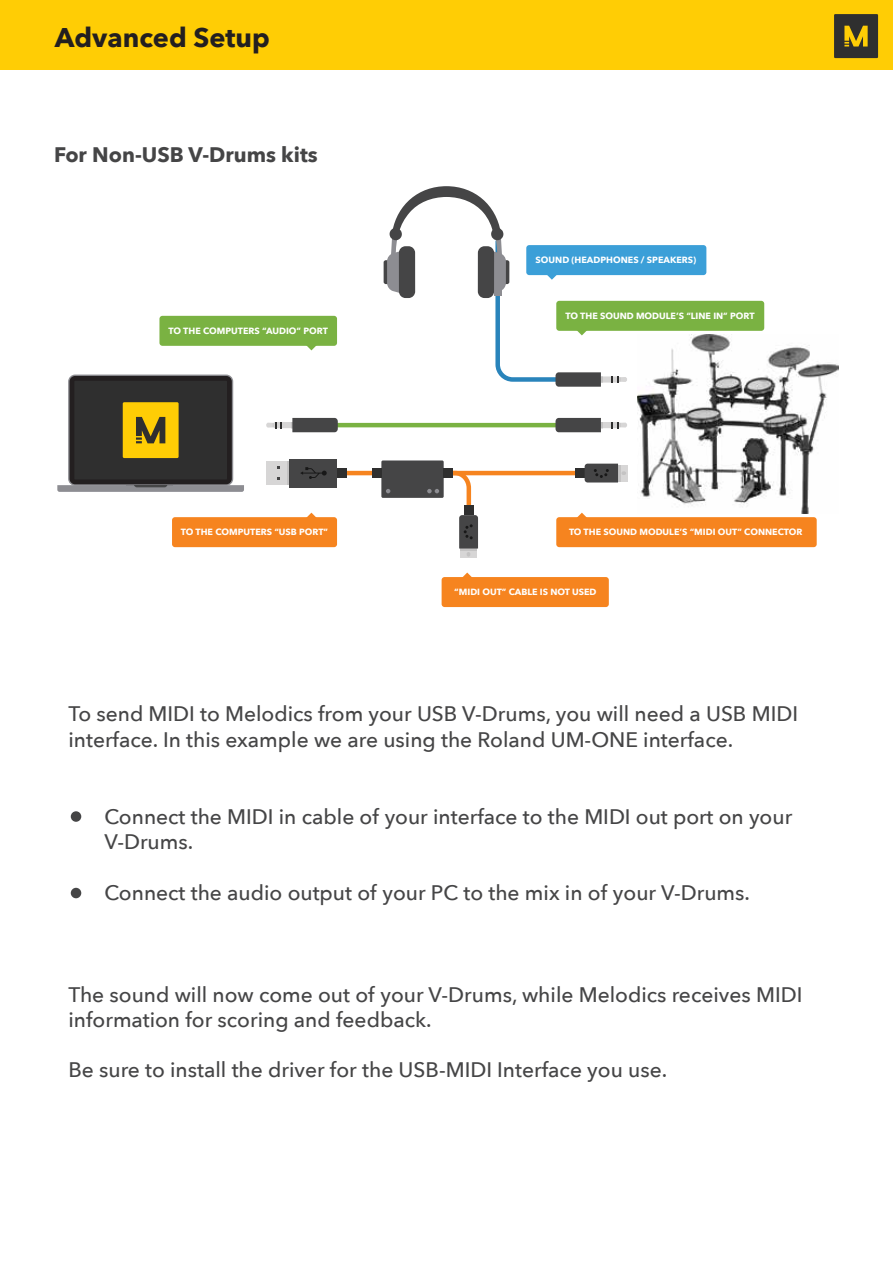
<style>
.page{position:relative;width:893px;height:1263px;background:#fff}
.page>*{position:absolute;margin:0;border:0;box-sizing:border-box;transform-origin:0 0}
.t1{font:700 27px "Avenir Next";color:#231f20}
.t2{font:500 21px/25.2px "Avenir Next";color:#454546}
.t3{font:700 21px "Avenir Next";color:#454546}
.t4{font:700 9px "Avenir Next";color:#fff}
</style>
<div class="page">
<div style="left:0;top:0;width:893px;height:70px;background:#ffcd05"></div>
<svg style="left:834px;top:14px;width:44px;height:44px;background:#514927"></svg>
<div style="left:159px;top:316px;width:178px;height:30px;background:#7ab242;border-radius:3px"></div>
<svg style="left:301px;top:345px;width:21px;height:5px"></svg>
<div style="left:172px;top:517px;width:165px;height:30px;background:#f6841f;border-radius:3px"></div>
<svg style="left:301px;top:513px;width:21px;height:5px"></svg>
<div style="left:556px;top:517px;width:261px;height:30px;background:#f6841f;border-radius:3px"></div>
<svg style="left:571px;top:513px;width:21px;height:5px"></svg>
<div style="left:442px;top:577px;width:167px;height:30px;background:#f6841f;border-radius:3px"></div>
<svg style="left:457px;top:572px;width:21px;height:6px"></svg>
<svg style="left:68px;top:375px;width:165px;height:111px"></svg>
<div style="left:70px;top:376px;width:162px;height:108px;background:#231f20;border-radius:6px"></div>
<div style="left:74px;top:381px;width:153px;height:98px;background:#2f2f2f"></div>
<svg style="left:57px;top:485px;width:187px;height:7px"></svg>
<svg style="left:123px;top:402px;width:56px;height:56px;background:#dab10c"></svg>
<div style="left:526px;top:245px;width:180px;height:30px;background:#3b9fd8;border-radius:3px"></div>
<svg style="left:593px;top:376px;width:27px;height:7px"></svg>
<svg style="left:612px;top:376px;width:15px;height:7px"></svg>
<hr style="left:299px;top:471px;width:280px;height:4px;background:#f6841f">
<div style="left:337px;top:468px;width:9px;height:10px;background:#2f2f2f"></div>
<div style="left:266px;top:461px;width:24px;height:24px;background:#d7d6d6"></div>
<hr style="left:287px;top:461px;width:3px;height:24px;background:#181818">
<div style="left:290px;top:459px;width:47px;height:28px;background:#454546"></div>
<svg style="left:300px;top:467px;width:27px;height:12px"></svg>
<div style="left:556px;top:301px;width:208px;height:30px;background:#7ab242;border-radius:3px"></div>
<div style="left:384px;top:260px;width:7px;height:24px;background:#454546;border-radius:2px"></div>
<svg style="left:387px;top:186px;width:215px;height:201px"></svg>
<hr style="left:312px;top:423px;width:248px;height:4px;background:#7ab242">
<div style="left:273px;top:422px;width:27px;height:6px;background:#d7d6d6;border-radius:2px"></div>
<svg style="left:291px;top:418px;width:47px;height:14px"></svg>
<svg style="left:266px;top:422px;width:16px;height:6px"></svg>
<svg style="left:593px;top:422px;width:27px;height:6px"></svg>
<svg style="left:555px;top:418px;width:47px;height:14px"></svg>
<svg style="left:612px;top:422px;width:15px;height:6px"></svg>
<div style="left:575px;top:468px;width:10px;height:10px;background:#2f2f2f"></div>
<div style="left:618px;top:465px;width:9px;height:16px;background:#d7d6d6"></div>
<svg style="left:585px;top:464px;width:41px;height:18px"></svg>
<img style="left:637px;top:335px;width:201px;height:179px">
<div style="left:381px;top:460px;width:63px;height:38px;background:#454546;border-radius:2px"></div>
<div style="left:372px;top:468px;width:9px;height:10px;background:#2f2f2f"></div>
<div style="left:444px;top:468px;width:9px;height:10px;background:#2f2f2f"></div>
<svg style="left:386px;top:489px;width:4px;height:4px"></svg>
<svg style="left:427px;top:469px;width:51px;height:88px"></svg>
<div style="left:71px;top:811px;width:10px;height:11px;background:#454546;border-radius:50%"></div>
<div style="left:71px;top:888px;width:10px;height:10px;background:#454546;border-radius:50%"></div>
<p class="t1" style="left:55px;top:14px;width:217px">Advanced Setup</p>
<p class="t3" style="left:54px;top:136px;width:265px">For Non-USB V-Drums kits</p>
<p class="t4" style="left:169px;top:323px;width:161px">TO THE COMPUTERS “AUDIO” PORT</p>
<p class="t4" style="left:536px;top:252px;width:162px">SOUND (HEADPHONES / SPEAKERS)</p>
<p class="t4" style="left:566px;top:308px;width:191px">TO THE SOUND MODULE’S “LINE IN” PORT</p>
<p class="t4" style="left:181px;top:524px;width:149px">TO THE COMPUTERS “USB PORT”</p>
<p class="t4" style="left:569px;top:524px;width:235px">TO THE SOUND MODULE’S “MIDI OUT” CONNECTOR</p>
<p class="t4" style="left:454px;top:584px;width:144px">“MIDI OUT” CABLE IS NOT USED</p>
<p class="t2" style="left:68px;top:701px;width:731px">To send MIDI to Melodics from your USB V-Drums, you will need a USB MIDI interface. In this example we are using the Roland UM-ONE interface.</p>
<p class="t2" style="left:104px;top:803px;width:689px">Connect the MIDI in cable of your interface to the MIDI out port on your<br>V-Drums.</p>
<p class="t2" style="left:104px;top:879px;width:647px">Connect the audio output of your PC to the mix in of your V-Drums.</p>
<p class="t2" style="left:68px;top:981px;width:735px">The sound will now come out of your V-Drums, while Melodics receives MIDI information for scoring and feedback.</p>
<p class="t2" style="left:68px;top:1057px;width:600px">Be sure to install the driver for the USB-MIDI Interface you use.</p>
</div>
